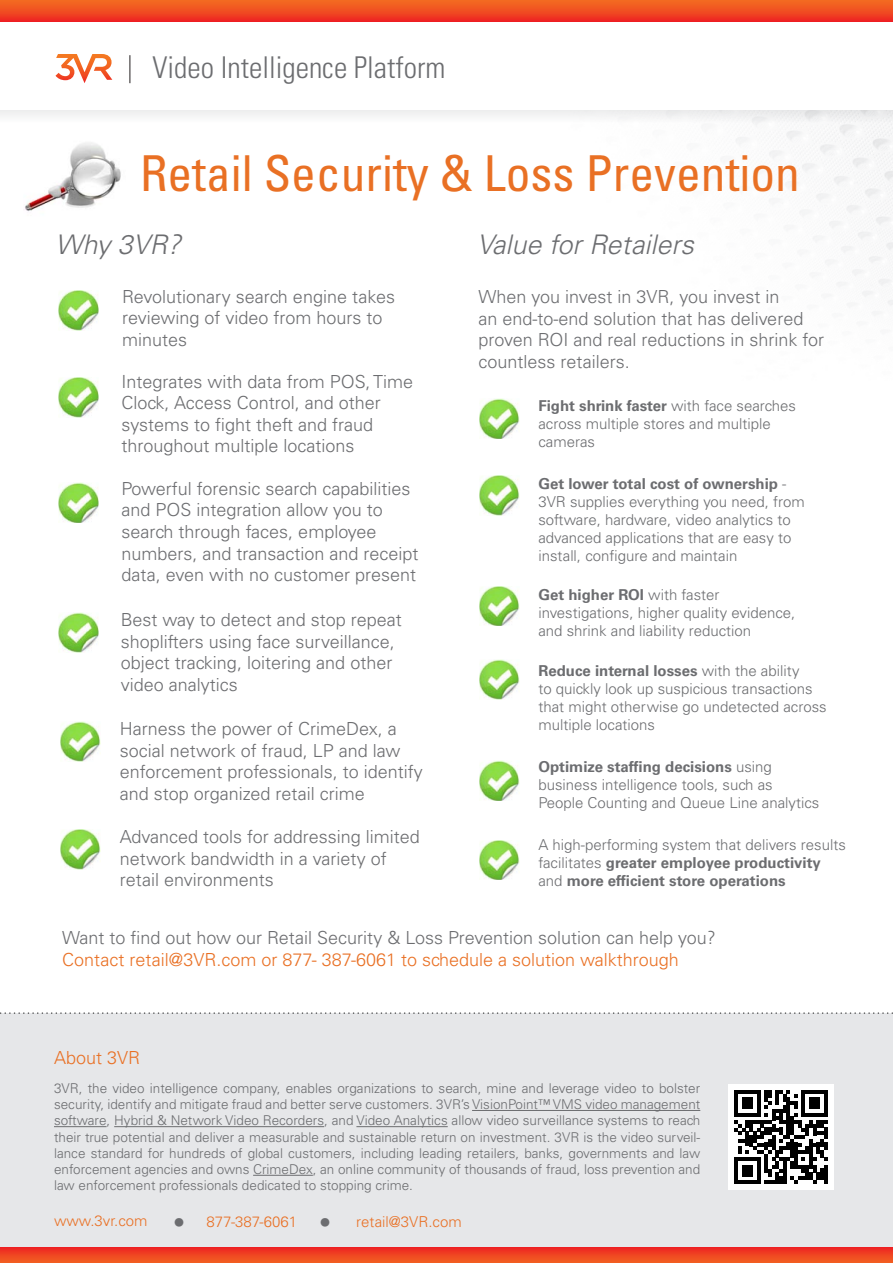
<style>
.page{position:relative;width:893px;height:1263px;background:#fff}
.page>*{position:absolute;margin:0;border:0;box-sizing:border-box;transform-origin:0 0}
.t1{font:condensed 49.5px "Univers LT Std";color:#e97024}
.t2{font:300 condensed 30px "Univers LT Std";color:#6c6d70}
.t3{font:italic 300 27px "Univers LT Std";color:#6c6d70}
.t4{font:300 24px "Univers LT Std";color:#6c6d70}
.t5{font:300 18px/21.6px "Univers LT Std";color:#6c6d70}
.t6{font:300 18px "Univers LT Std";color:#e97024}
.t7{font:300 15px/18px "Univers LT Std";color:#6c6d70}
.t8{font:300 15px "Univers LT Std";color:#e97024}
.t9{font:300 13.5px/16.2px "Univers LT Std";color:#6c6d70;text-align:justify}
.s1{font-weight:700}
.s2{color:#e97024}
</style>
<div class="page">
<svg style="left:0;top:0;width:893px;height:21px;background:#f04c21"></svg>
<svg style="left:0;top:1247px;width:893px;height:16px;background:#ef4222"></svg>
<div style="left:0;top:111px;width:893px;height:19px;background:#f8f8f9"></div>
<div style="left:0;top:1013px;width:893px;height:234px;background:#e6e7e9"></div>
<svg style="left:0;top:1012px;width:893px;height:2px"></svg>
<hr style="left:472px;top:1110px;width:228px;height:1px;background:#6c6d70">
<hr style="left:54px;top:1126px;width:53px;height:1px;background:#6c6d70">
<hr style="left:114px;top:1126px;width:210px;height:1px;background:#6c6d70">
<hr style="left:356px;top:1126px;width:92px;height:1px;background:#6c6d70">
<hr style="left:253px;top:1175px;width:60px;height:1px;background:#6c6d70">
<svg style="left:56px;top:54px;width:56px;height:29px"></svg>
<svg style="left:130px;top:55px;width:1px;height:28px"></svg>
<div style="left:728px;top:1084px;width:106px;height:105px;background:#fff"></div>
<svg style="left:734px;top:1090px;width:94px;height:94px"></svg>
<hr style="left:824px;top:1165px;width:4px;height:19px;background:#000">
<img style="left:58px;top:290px;width:41px;height:40px">
<img style="left:479px;top:399px;width:40px;height:40px">
<img style="left:479px;top:475px;width:40px;height:40px">
<img style="left:479px;top:586px;width:40px;height:40px">
<img style="left:479px;top:660px;width:40px;height:39px">
<img style="left:479px;top:761px;width:40px;height:40px">
<img style="left:479px;top:840px;width:40px;height:40px">
<img style="left:58px;top:377px;width:41px;height:40px">
<img style="left:58px;top:483px;width:41px;height:40px">
<img style="left:58px;top:613px;width:41px;height:39px">
<img style="left:60px;top:722px;width:40px;height:39px">
<img style="left:60px;top:829px;width:40px;height:40px">
<img style="left:25px;top:142px;width:96px;height:70px">
<p class="t2" style="left:152px;top:50px;width:295px">Video Intelligence Platform</p>
<p class="t1" style="left:140px;top:142px;width:661px">Retail Security &amp; Loss Prevention</p>
<p class="t3" style="left:56px;top:228px;width:127px">Why 3VR?</p>
<p class="t5" style="left:122px;top:286px;width:274px">Revolutionary search engine takes reviewing of video from hours to minutes</p>
<p class="t5" style="left:121px;top:370px;width:293px">Integrates with data from POS, Time Clock, Access Control, and other systems to fight theft and fraud throughout multiple locations</p>
<p class="t5" style="left:122px;top:478px;width:299px">Powerful forensic search capabilities and POS integration allow you to search through faces, employee numbers, and transaction and receipt data, even with no customer present</p>
<p class="t5" style="left:121px;top:609px;width:282px">Best way to detect and stop repeat shoplifters using face surveillance, object tracking, loitering and other video analytics</p>
<p class="t5" style="left:120px;top:718px;width:304px">Harness the power of CrimeDex, a social network of fraud, LP and law enforcement professionals, to identify and stop organized retail crime</p>
<p class="t5" style="left:120px;top:826px;width:302px">Advanced tools for addressing limited network bandwidth in a variety of retail environments</p>
<p class="t3" style="left:477px;top:228px;width:218px">Value for Retailers</p>
<p class="t5" style="left:478px;top:286px;width:347px">When you invest in 3VR, you invest in<br>an end-to-end solution that has delivered proven ROI and real reductions in shrink for countless retailers.</p>
<p class="t7" style="left:538px;top:397px;width:259px"><span class="s1">Fight shrink faster</span> with face searches across multiple stores and multiple cameras</p>
<p class="t7" style="left:538px;top:475px;width:268px"><span class="s1">Get lower total cost of ownership</span> - 3VR supplies everything you need, from software, hardware, video analytics to advanced applications that are easy to install, configure and maintain</p>
<p class="t7" style="left:538px;top:586px;width:258px"><span class="s1">Get higher ROI</span> with faster investigations, higher quality evidence, and shrink and liability reduction</p>
<p class="t7" style="left:538px;top:661px;width:290px"><span class="s1">Reduce internal losses</span> with the ability<br>to quickly look up suspicious transactions that might otherwise go undetected across multiple locations</p>
<p class="t7" style="left:538px;top:757px;width:282px"><span class="s1">Optimize staffing decisions</span> using business intelligence tools, such as<br>People Counting and Queue Line analytics</p>
<p class="t7" style="left:538px;top:836px;width:309px">A high-performing system that delivers results facilitates <span class="s1">greater employee productivity </span>and <span class="s1">more efficient store operations</span></p>
<p class="t5" style="left:62px;top:927px;width:655px">Want to find out how our Retail Security &amp; Loss Prevention solution can help you?<br><span class="s2">Contact retail@3VR.com or 877- 387-6061 to schedule a solution walkthrough</span></p>
<p class="t6" style="left:54px;top:1047px;width:88px">About 3VR</p>
<p class="t9" style="left:54px;top:1080px;width:648px">3VR, the video intelligence company, enables organizations to search, mine and leverage video to bolster security, identify and mitigate fraud and better serve customers. 3VR’s VisionPoint™ VMS video management software, Hybrid &amp; Network Video Recorders, and Video Analytics allow video surveillance systems to reach their true potential and deliver a measurable and sustainable return on investment. 3VR is the video surveil&shy;lance standard for hundreds of global customers, including leading retailers, banks, governments and law enforcement agencies and owns CrimeDex, an online community of thousands of fraud, loss prevention and law enforcement professionals dedicated to stopping crime.</p>
<p class="t8" style="left:54px;top:1211px;width:95px">www.3vr.com</p>
<p class="t4" style="left:173px;top:1208px;width:13px">•</p>
<p class="t8" style="left:207px;top:1213px;width:92px">877-387-6061</p>
<p class="t4" style="left:319px;top:1208px;width:13px">•</p>
<p class="t8" style="left:356px;top:1213px;width:107px">retail@3VR.com</p>
</div>
